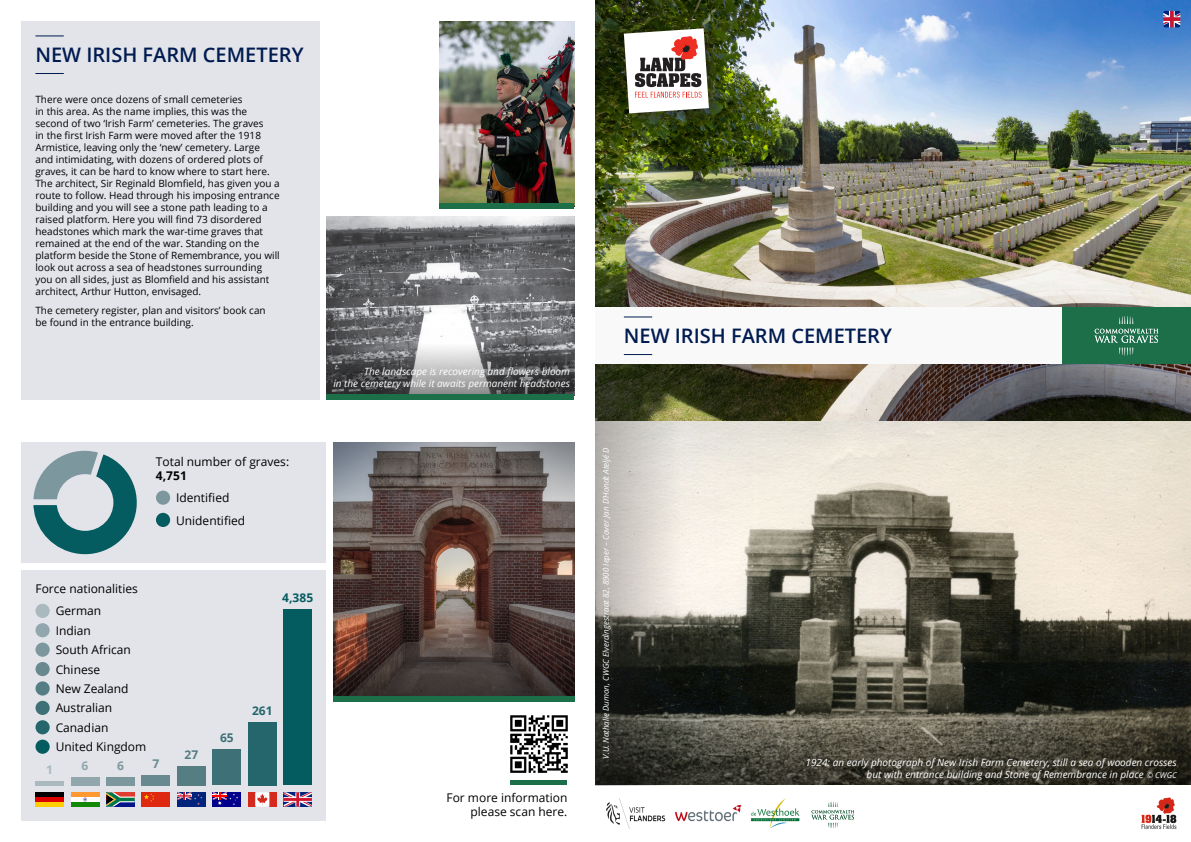
<style>
.page{position:relative;width:1191px;height:842px;background:#fff}
.page>*{position:absolute;margin:0;border:0;box-sizing:border-box;transform-origin:0 0}
.t1{font:600 20px "Open Sans";color:#001b50}
.t2{font:12px/14.4px "Open Sans";color:#000001}
.t3{font:700 12px "Open Sans";color:#045b60}
.t4{font:700 12px "Open Sans";color:#25656c}
.t5{font:700 12px "Open Sans";color:#3d7077}
.t6{font:700 12px "Open Sans";color:#547d84}
.t7{font:700 12px "Open Sans";color:#92a7ad}
.t8{font:700 12px "Open Sans";color:#7c989e}
.t9{font:700 12px "Open Sans";color:#688990}
.t10{font:700 12px "Open Sans";color:#a9b9be}
.t11{font:10px/12px "Open Sans";color:#000001}
.t12{font:italic 10px/12px "Open Sans";color:#fff;text-align:right}
.t13{font:italic 8px "Open Sans";color:#fff}
.s1{font-weight:700}
.s2{font-size:8px}
</style>
<div class="page">
<img style="left:595px;top:0;width:596px;height:620px">
<img style="left:326px;top:216px;width:248px;height:112px">
<div style="left:21px;top:21px;width:298px;height:379px;background:#e2e4e9"></div>
<img style="left:439px;top:21px;width:135px;height:182px">
<div style="left:439px;top:203px;width:135px;height:6px;background:#1c6f48"></div>
<div style="left:510px;top:780px;width:57px;height:5px;background:#1c6f48"></div>
<img style="left:510px;top:715px;width:58px;height:58px">
<svg style="left:1163px;top:11px;width:17px;height:17px"></svg>
<svg style="left:35px;top:35px;width:29px;height:1px"></svg>
<svg style="left:35px;top:73px;width:29px;height:1px"></svg>
<svg style="left:686px;top:620px;width:505px;height:165px;background:#403f34"></svg>
<div style="left:619px;top:23px;width:109px;height:109px;background:#231f20;opacity:.5"></div>
<svg style="left:624px;top:28px;width:85px;height:85px"></svg>
<div style="left:1061px;top:307px;width:130px;height:57px;background:#1c6f48"></div>
<svg style="left:1094px;top:316px;width:64px;height:39px"></svg>
<div style="left:595px;top:307px;width:466px;height:57px;background:#f9f9f9"></div>
<svg style="left:624px;top:316px;width:28px;height:1px"></svg>
<svg style="left:624px;top:354px;width:28px;height:1px"></svg>
<svg style="left:326px;top:328px;width:248px;height:66px;background:#78787a"></svg>
<img style="left:606px;top:798px;width:194px;height:31px">
<img style="left:1141px;top:797px;width:36px;height:32px">
<svg style="left:811px;top:802px;width:43px;height:26px"></svg>
<div style="left:326px;top:394px;width:248px;height:6px;background:#1c6f48"></div>
<div style="left:21px;top:442px;width:305px;height:121px;background:#e2e4e9"></div>
<div style="left:21px;top:570px;width:305px;height:251px;background:#e2e4e9"></div>
<div style="left:35px;top:604px;width:15px;height:14px;background:#a9b9be;border-radius:50%"></div>
<div style="left:35px;top:623px;width:15px;height:14px;background:#92a7ad;border-radius:50%"></div>
<div style="left:35px;top:642px;width:15px;height:15px;background:#7c989e;border-radius:50%"></div>
<div style="left:35px;top:662px;width:15px;height:14px;background:#688990;border-radius:50%"></div>
<div style="left:35px;top:681px;width:15px;height:14px;background:#547d84;border-radius:50%"></div>
<div style="left:35px;top:701px;width:15px;height:14px;background:#3d7077;border-radius:50%"></div>
<div style="left:35px;top:720px;width:15px;height:14px;background:#25656c;border-radius:50%"></div>
<div style="left:35px;top:740px;width:15px;height:14px;background:#045b60;border-radius:50%"></div>
<img style="left:333px;top:442px;width:241px;height:254px">
<div style="left:333px;top:696px;width:241px;height:5px;background:#1c6f48"></div>
<div style="left:156px;top:491px;width:14px;height:14px;background:#7c989e;border-radius:50%"></div>
<div style="left:156px;top:513px;width:14px;height:14px;background:#045b60;border-radius:50%"></div>
<div style="left:283px;top:609px;width:29px;height:176px;background:#045b60"></div>
<svg style="left:106px;top:792px;width:29px;height:14px"></svg>
<div style="left:142px;top:792px;width:28px;height:14px;background:#de2910"></div>
<svg style="left:144px;top:793px;width:10px;height:9px"></svg>
<div style="left:35px;top:792px;width:29px;height:14px;background:#000"></div>
<div style="left:35px;top:797px;width:29px;height:9px;background:#d00"></div>
<hr style="left:35px;top:802px;width:29px;height:4px;background:#ffce00">
<div style="left:71px;top:792px;width:28px;height:14px;background:#f93"></div>
<div style="left:71px;top:797px;width:28px;height:5px;background:#fff"></div>
<hr style="left:71px;top:802px;width:28px;height:4px;background:#128807">
<svg style="left:83px;top:797px;width:4px;height:4px"></svg>
<div style="left:177px;top:792px;width:29px;height:14px;background:#00247d"></div>
<svg style="left:177px;top:792px;width:25px;height:13px"></svg>
<div style="left:213px;top:792px;width:28px;height:14px;background:#00008b"></div>
<svg style="left:213px;top:792px;width:25px;height:13px"></svg>
<div style="left:248px;top:792px;width:7px;height:14px;background:#d52b1e"></div>
<div style="left:269px;top:792px;width:7px;height:14px;background:#d52b1e"></div>
<svg style="left:255px;top:792px;width:14px;height:14px"></svg>
<svg style="left:283px;top:792px;width:29px;height:14px"></svg>
<svg style="left:33px;top:450px;width:104px;height:105px"></svg>
<div style="left:57px;top:474px;width:56px;height:57px;background:#e2e4e9;border-radius:50%"></div>
<div style="left:248px;top:722px;width:28px;height:63px;background:#25656c"></div>
<div style="left:213px;top:749px;width:28px;height:36px;background:#3d7077"></div>
<div style="left:177px;top:766px;width:29px;height:19px;background:#547d84"></div>
<div style="left:142px;top:775px;width:28px;height:10px;background:#688990"></div>
<div style="left:71px;top:777px;width:28px;height:8px;background:#92a7ad"></div>
<div style="left:106px;top:777px;width:29px;height:8px;background:#7c989e"></div>
<hr style="left:35px;top:781px;width:29px;height:4px;background:#a9b9be">
<svg style="left:595px;top:421px;width:91px;height:364px;background:#85837d"></svg>
<p class="t1" style="left:35px;top:41px;width:270px">NEW IRISH FARM CEMETERY</p>
<p class="t11" style="left:35px;top:93px;width:246px">There were once dozens of small cemeteries<br>in this area. As the name implies, this was the second of two ‘Irish Farm’ cemeteries. The graves<br>in the first Irish Farm were moved after the 1918<br>Armistice, leaving only the ‘new’ cemetery. Large and intimidating, with dozens of ordered plots of graves, it can be hard to know where to start here.<br>The architect, Sir Reginald Blomfield, has given you a route to follow. Head through his imposing entrance building and you will see a stone path leading to a raised platform. Here you will find 73 disordered headstones which mark the war-time graves that remained at the end of the war. Standing on the platform beside the Stone of Remembrance, you will look out across a sea of headstones surrounding you on all sides, just as Blomfield and his assistant architect, Arthur Hutton, envisaged.</p>
<p class="t11" style="left:35px;top:304px;width:232px">The cemetery register, plan and visitors’ book can be found in the entrance building.</p>
<p class="t12" style="left:333px;top:365px;width:238px">The landscape is recovering and flowers bloom<br>in the cemetery while it awaits permanent headstones</p>
<p class="t2" style="left:156px;top:454px;width:135px">Total number of graves:<br><span class="s1">4,751</span></p>
<p class="t2" style="left:176px;top:490px;width:55px">Identified</p>
<p class="t2" style="left:176px;top:513px;width:71px">Unidentified</p>
<p class="t2" style="left:35px;top:581px;width:104px">Force nationalities</p>
<p class="t2" style="left:56px;top:603px;width:47px">German</p>
<p class="t2" style="left:56px;top:623px;width:37px">Indian</p>
<p class="t2" style="left:56px;top:642px;width:77px">South African</p>
<p class="t2" style="left:56px;top:662px;width:46px">Chinese</p>
<p class="t2" style="left:56px;top:681px;width:74px">New Zealand</p>
<p class="t2" style="left:56px;top:701px;width:58px">Australian</p>
<p class="t2" style="left:56px;top:720px;width:54px">Canadian</p>
<p class="t2" style="left:56px;top:739px;width:92px">United Kingdom</p>
<p class="t10" style="left:46px;top:761px;width:8px">1</p>
<p class="t7" style="left:82px;top:757px;width:8px">6</p>
<p class="t8" style="left:117px;top:757px;width:8px">6</p>
<p class="t9" style="left:152px;top:755px;width:8px">7</p>
<p class="t3" style="left:282px;top:590px;width:32px">4,385</p>
<p class="t6" style="left:184px;top:746px;width:15px">27</p>
<p class="t5" style="left:220px;top:730px;width:15px">65</p>
<p class="t4" style="left:252px;top:702px;width:22px">261</p>
<p class="t2" style="left:446px;top:790px;width:122px">For more information</p>
<p class="t2" style="left:470px;top:804px;width:98px">please scan here.</p>
<p class="t1" style="left:624px;top:322px;width:270px">NEW IRISH FARM CEMETERY</p>
<p class="t13" style="left:600px;top:759px;width:313px;rotate:-90deg">V.U. Nathalie Dumon, CWGC Elverdingestraat 82, 8900 Ieper – Cover Jan D’Hondt Ateljé D</p>
<p class="t12" style="left:805px;top:756px;width:373px">1924: an early photograph of New Irish Farm Cemetery, still a sea of wooden crosses but with entrance building and Stone of Remembrance in place <span class="s2">© CWGC</span></p>
</div>
